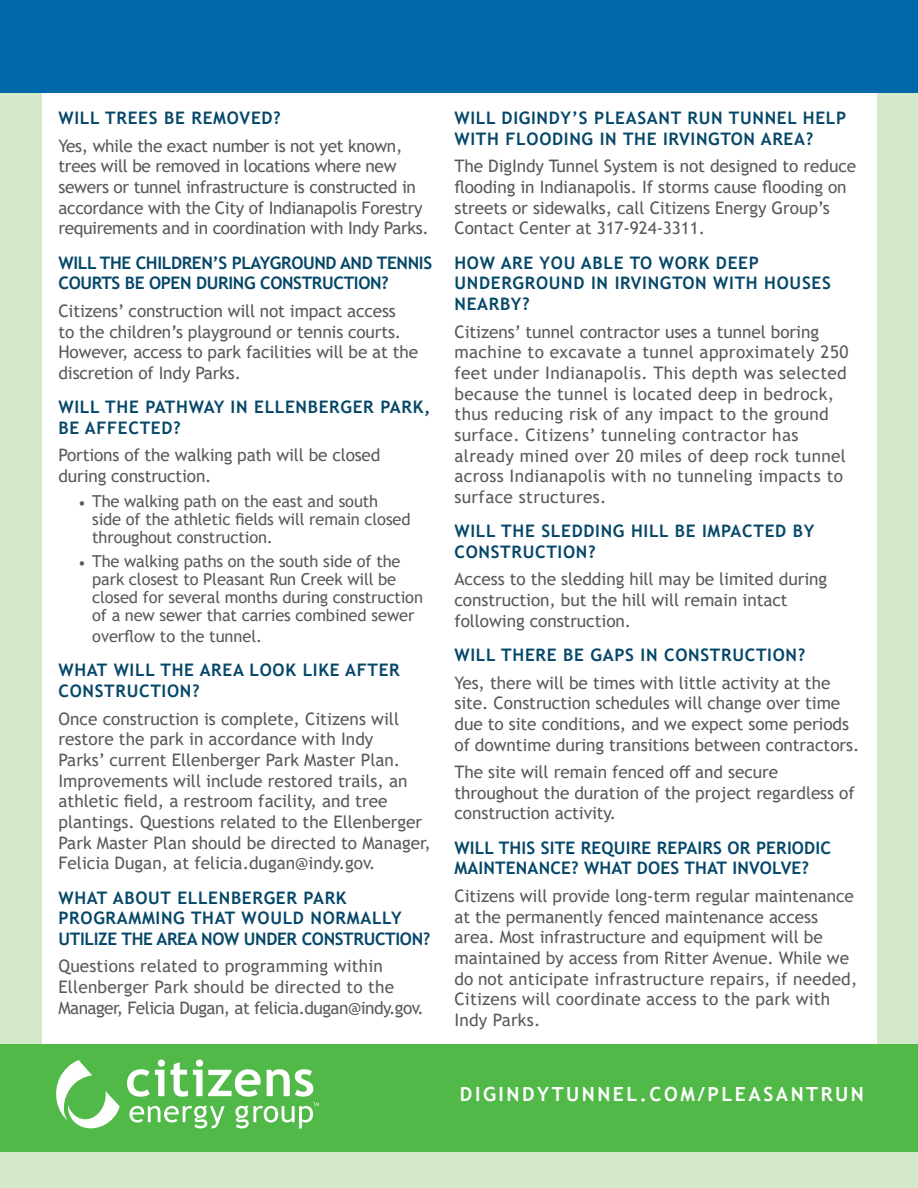
<style>
.page{position:relative;width:918px;height:1188px;background:#d4e9c9}
.page>*{position:absolute;margin:0;border:0;box-sizing:border-box;transform-origin:0 0}
.t1{font:700 19.5px "Trebuchet MS";letter-spacing:.13em;color:#fff}
.t2{font:17.25px/20.7px "Trebuchet MS";letter-spacing:-.005em;color:#595a59}
.t3{font:700 17.25px/20.7px "Trebuchet MS";letter-spacing:.04em;color:#054769}
.t4{font:17.25px/20.7px "Trebuchet MS";letter-spacing:.02em;color:#595a59}
.t5{font:700 17.25px/20.7px "Trebuchet MS";letter-spacing:.01em;color:#054769}
.t6{font:700 17.25px/20.7px "Trebuchet MS";letter-spacing:-.02em;color:#054769}
.t7{font:16.5px/18px "Trebuchet MS";letter-spacing:-.01em;color:#595a59}
.s1{font-family:"Minion Pro"}
</style>
<div class="page">
<div style="left:42px;top:56px;width:834px;height:1093px;background:#fff"></div>
<div style="left:0;top:0;width:918px;height:93px;background:#0068a9"></div>
<div style="left:0;top:1044px;width:918px;height:107px;background:#51b948"></div>
<svg style="left:127px;top:1060px;width:38px;height:37px"></svg>
<svg style="left:171px;top:1060px;width:90px;height:37px"></svg>
<svg style="left:267px;top:1069px;width:46px;height:28px"></svg>
<svg style="left:130px;top:1105px;width:95px;height:23px"></svg>
<svg style="left:56px;top:1060px;width:64px;height:69px"></svg>
<svg style="left:236px;top:1103px;width:83px;height:25px"></svg>
<p class="t3" style="left:58px;top:108px;width:224px">WILL TREES BE REMOVED?</p>
<p class="t2" style="left:58px;top:135px;width:372px">Yes, while the exact number is not yet known, trees will be removed in locations where new sewers or tunnel infrastructure is constructed in accordance with the City of Indianapolis Forestry requirements and in coordination with Indy Parks.</p>
<p class="t6" style="left:58px;top:252px;width:375px">WILL THE CHILDREN’S PLAYGROUND AND TENNIS<br>COURTS BE OPEN DURING CONSTRUCTION?</p>
<p class="t2" style="left:58px;top:300px;width:361px">Citizens’ construction will not impact access<br>to the children’s playground or tennis courts.<br>However, access to park facilities will be at the discretion of Indy Parks.</p>
<p class="t3" style="left:58px;top:397px;width:373px">WILL THE PATHWAY IN ELLENBERGER PARK,<br>BE AFFECTED?</p>
<p class="t2" style="left:58px;top:445px;width:324px">Portions of the walking path will be closed during construction.</p>
<p class="t7" style="left:92px;top:492px;width:320px;text-indent:-14px"><span class="s1">•</span> The walking path on the east and south side of the athletic fields will remain closed throughout construction.</p>
<p class="t7" style="left:92px;top:552px;width:332px;text-indent:-14px"><span class="s1">•</span> The walking paths on the south side of the park closest to Pleasant Run Creek will be closed for several months during construction of a new sewer that carries combined sewer</p>
<p class="t7" style="left:92px;top:627px;width:171px">overflow to the tunnel.</p>
<p class="t3" style="left:58px;top:660px;width:343px">WHAT WILL THE AREA LOOK LIKE AFTER<br>CONSTRUCTION?</p>
<p class="t2" style="left:58px;top:708px;width:374px">Once construction is complete, Citizens will restore the park in accordance with Indy<br>Parks’ current Ellenberger Park Master Plan.<br>Improvements will include restored trails, an athletic field, a restroom facility, and tree plantings. Questions related to the Ellenberger Park Master Plan should be directed to Manager, Felicia Dugan, at felicia.dugan@indy.gov.</p>
<p class="t3" style="left:58px;top:887px;width:373px">WHAT ABOUT ELLENBERGER PARK<br>PROGRAMMING THAT WOULD NORMALLY<br>UTILIZE THE AREA NOW UNDER CONSTRUCTION?</p>
<p class="t2" style="left:58px;top:956px;width:367px">Questions related to programming within<br>Ellenberger Park should be directed to the<br>Manager, Felicia Dugan, at felicia.dugan@indy.gov.</p>
<p class="t3" style="left:454px;top:108px;width:393px">WILL DIGINDY’S PLEASANT RUN TUNNEL HELP<br>WITH FLOODING IN THE IRVINGTON AREA?</p>
<p class="t2" style="left:454px;top:156px;width:403px">The DigIndy Tunnel System is not designed to reduce flooding in Indianapolis. If storms cause flooding on streets or sidewalks, call Citizens Energy Group’s Contact Center at 317-924-3311.</p>
<p class="t3" style="left:454px;top:252px;width:378px">HOW ARE YOU ABLE TO WORK DEEP<br>UNDERGROUND IN IRVINGTON WITH HOUSES<br>NEARBY?</p>
<p class="t4" style="left:454px;top:321px;width:395px">Citizens’ tunnel contractor uses a tunnel boring machine to excavate a tunnel approximately 250 feet under Indianapolis. This depth was selected because the tunnel is located deep in bedrock, thus reducing risk of any impact to the ground surface. Citizens’ tunneling contractor has already mined over 20 miles of deep rock tunnel across Indianapolis with no tunneling impacts to surface structures.</p>
<p class="t3" style="left:454px;top:521px;width:361px">WILL THE SLEDDING HILL BE IMPACTED BY<br>CONSTRUCTION?</p>
<p class="t2" style="left:454px;top:569px;width:374px">Access to the sledding hill may be limited during construction, but the hill will remain intact following construction.</p>
<p class="t3" style="left:454px;top:645px;width:352px">WILL THERE BE GAPS IN CONSTRUCTION?</p>
<p class="t2" style="left:454px;top:672px;width:406px">Yes, there will be times with little activity at the site. Construction schedules will change over time due to site conditions, and we expect some periods of downtime during transitions between contractors.</p>
<p class="t2" style="left:454px;top:761px;width:402px">The site will remain fenced off and secure throughout the duration of the project regardless of construction activity.</p>
<p class="t5" style="left:454px;top:837px;width:378px">WILL THIS SITE REQUIRE REPAIRS OR PERIODIC<br>MAINTENANCE? WHAT DOES THAT INVOLVE?</p>
<p class="t2" style="left:454px;top:885px;width:404px">Citizens will provide long-term regular maintenance at the permanently fenced maintenance access area. Most infrastructure and equipment will be maintained by access from Ritter Avenue. While we do not anticipate infrastructure repairs, if needed, Citizens will coordinate access to the park with Indy Parks.</p>
<p class="t1" style="left:460px;top:1082px;width:405px">DIGINDYTUNNEL.COM/PLEASANTRUN</p>
</div>
